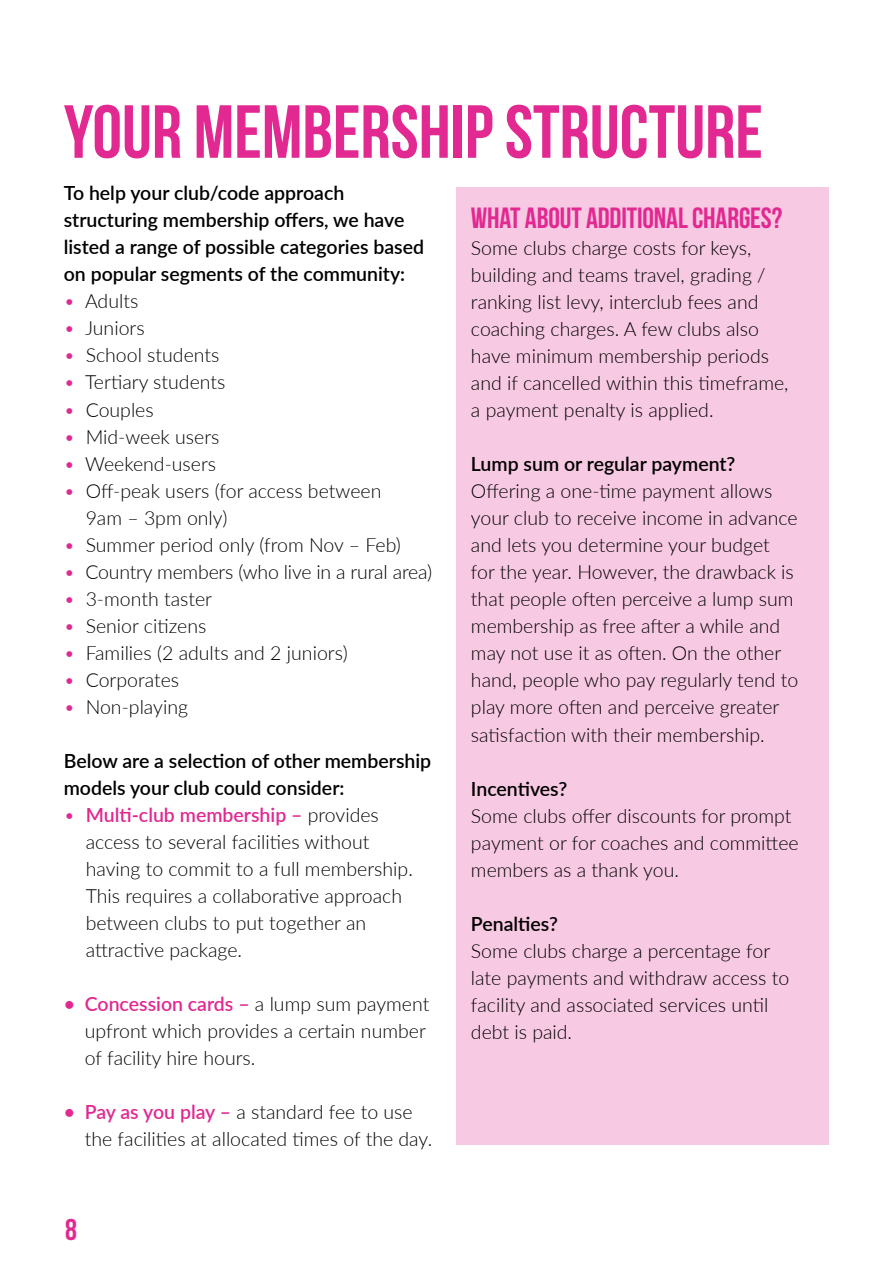
<style>
.page{position:relative;width:893px;height:1263px;background:#fff}
.page>*{position:absolute;margin:0;border:0;box-sizing:border-box;transform-origin:0 0}
.t1{font:75px "Bebas Neue";color:#e12991}
.t2{font:30px "Bebas Neue";color:#e12991}
.t3{font:29.25px "Bebas Neue";letter-spacing:-.005em;color:#e12991}
.t4{font:300 19.5px/27px "Lato";color:#000}
.t5{font:600 19.5px/27px "Lato";color:#000}
.s1{color:#e12991}
.s2{font-weight:600;color:#e12991}
</style>
<div class="page">
<div style="left:456px;top:187px;width:372px;height:957px;background:#f8c9e3"></div>
<h1 class="t1" style="left:64px;top:91px;width:701px">YOUR MEMBERSHIP STRUCTURE</h1>
<p class="t5" style="left:64px;top:179px;width:362px">To help your club/code approach structuring membership offers, we have listed a range of possible categories based on popular segments of the community:</p>
<p class="t4" style="left:64px;top:287px;width:76px"><span class="s1">•</span> Adults</p>
<p class="t4" style="left:64px;top:314px;width:82px"><span class="s1">•</span> Juniors</p>
<p class="t4" style="left:64px;top:341px;width:157px"><span class="s1">•</span> School students</p>
<p class="t4" style="left:64px;top:368px;width:163px"><span class="s1">•</span> Tertiary students</p>
<p class="t4" style="left:64px;top:395px;width:91px"><span class="s1">•</span> Couples</p>
<p class="t4" style="left:64px;top:422px;width:157px"><span class="s1">•</span> Mid-week users</p>
<p class="t4" style="left:64px;top:449px;width:154px"><span class="s1">•</span> Weekend-users</p>
<p class="t4" style="left:86px;top:476px;width:297px;text-indent:-22px"><span class="s1">•</span> Off-peak users (for access between<br>9am – 3pm only)</p>
<p class="t4" style="left:64px;top:530px;width:339px"><span class="s1">•</span> Summer period only (from Nov – Feb)</p>
<p class="t4" style="left:64px;top:557px;width:370px"><span class="s1">•</span> Country members (who live in a rural area)</p>
<p class="t4" style="left:64px;top:584px;width:150px"><span class="s1">•</span> 3-month taster</p>
<p class="t4" style="left:64px;top:611px;width:144px"><span class="s1">•</span> Senior citizens</p>
<p class="t4" style="left:64px;top:638px;width:285px"><span class="s1">•</span> Families (2 adults and 2 juniors)</p>
<p class="t4" style="left:64px;top:665px;width:117px"><span class="s1">•</span> Corporates</p>
<p class="t4" style="left:64px;top:692px;width:126px"><span class="s1">•</span> Non-playing</p>
<p class="t5" style="left:64px;top:746px;width:369px">Below are a selection of other membership models your club could consider:</p>
<p class="t4" style="left:86px;top:800px;width:329px;text-indent:-22px"><span class="s1">•</span> <span class="s2">Multi-club membership –</span> provides access to several facilities without having to commit to a full membership.<br>This requires a collaborative approach between clubs to put together an attractive package.</p>
<p class="t4" style="left:85px;top:989px;width:346px;text-indent:-21px"><span class="s2">• Concession cards –</span> a lump sum payment upfront which provides a certain number of facility hire hours.</p>
<p class="t4" style="left:85px;top:1097px;width:349px;text-indent:-21px"><span class="s2">• Pay as you play –</span> a standard fee to use the facilities at allocated times of the day.</p>
<h2 class="t2" style="left:65px;top:1214px;width:13px">8</h2>
<h3 class="t3" style="left:471px;top:202px;width:313px">WHAT ABOUT ADDITIONAL CHARGES?</h3>
<p class="t4" style="left:471px;top:234px;width:319px">Some clubs charge costs for keys, building and teams travel, grading / ranking list levy, interclub fees and coaching charges. A few clubs also have minimum membership periods and if cancelled within this timeframe, a payment penalty is applied.</p>
<p class="t5" style="left:471px;top:450px;width:266px">Lump sum or regular payment?</p>
<p class="t4" style="left:471px;top:477px;width:329px">Offering a one-time payment allows your club to receive income in advance and lets you determine your budget for the year. However, the drawback is that people often perceive a lump sum membership as free after a while and may not use it as often. On the other hand, people who pay regularly tend to play more often and perceive greater satisfaction with their membership.</p>
<p class="t5" style="left:471px;top:774px;width:98px">Incentives?</p>
<p class="t4" style="left:471px;top:801px;width:329px">Some clubs offer discounts for prompt payment or for coaches and committee members as a thank you.</p>
<p class="t5" style="left:471px;top:909px;width:88px">Penalties?</p>
<p class="t4" style="left:471px;top:936px;width:320px">Some clubs charge a percentage for late payments and withdraw access to facility and associated services until debt is paid.</p>
</div>
